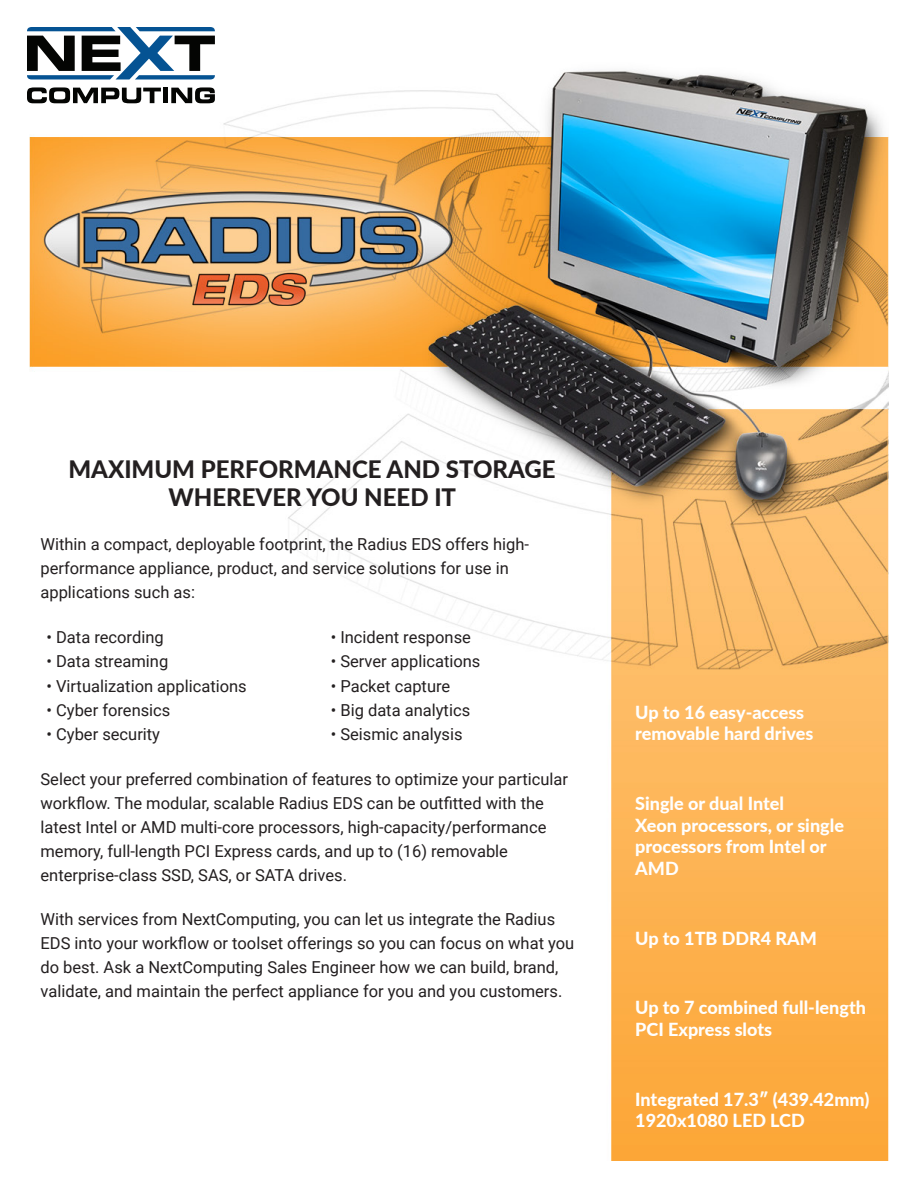
<style>
.page{position:relative;width:918px;height:1188px;background:#fff}
.page>*{position:absolute;margin:0;border:0;box-sizing:border-box;transform-origin:0 0}
.Front_Sub-Head_Lato{font:800 24px "Lato";color:#231f20}
.Front_Sidebar_Lato{font:800 18px/21.6px "Lato";color:#fff}
.Front_Body_Copy_Roboto{font:16.5px/24px "Roboto";color:#231f20}
</style>
<div class="page">
<img style="left:30px;top:70px;width:858px;height:1091px">
<svg style="left:27px;top:87px;width:134px;height:16px"></svg>
<div style="left:163px;top:88px;width:5px;height:15px;background:#040503"></div>
<svg style="left:171px;top:87px;width:44px;height:16px"></svg>
<svg style="left:27px;top:27px;width:188px;height:52px"></svg>
<p class="Front_Sub-Head_Lato" style="left:68px;top:451px;width:489px">MAXIMUM PERFORMANCE AND STORAGE</p>
<p class="Front_Sub-Head_Lato" style="left:169px;top:480px;width:289px">WHEREVER YOU NEED IT</p>
<p class="Front_Body_Copy_Roboto" style="left:40px;top:532px;width:490px">Within a compact, deployable footprint, the Radius EDS offers high&shy;performance appliance, product, and service solutions for use in applications such as:</p>
<p class="Front_Body_Copy_Roboto" style="left:46px;top:624px;width:119px">• Data recording</p>
<p class="Front_Body_Copy_Roboto" style="left:331px;top:624px;width:142px">• Incident response</p>
<p class="Front_Body_Copy_Roboto" style="left:46px;top:649px;width:123px">• Data streaming</p>
<p class="Front_Body_Copy_Roboto" style="left:331px;top:649px;width:151px">• Server applications</p>
<p class="Front_Body_Copy_Roboto" style="left:46px;top:673px;width:202px">• Virtualization applications</p>
<p class="Front_Body_Copy_Roboto" style="left:331px;top:673px;width:121px">• Packet capture</p>
<p class="Front_Body_Copy_Roboto" style="left:46px;top:697px;width:125px">• Cyber forensics</p>
<p class="Front_Body_Copy_Roboto" style="left:331px;top:697px;width:141px">• Big data analytics</p>
<p class="Front_Body_Copy_Roboto" style="left:46px;top:722px;width:115px">• Cyber security</p>
<p class="Front_Body_Copy_Roboto" style="left:331px;top:722px;width:133px">• Seismic analysis</p>
<p class="Front_Body_Copy_Roboto" style="left:40px;top:766px;width:529px">Select your preferred combination of features to optimize your particular workflow. The modular, scalable Radius EDS can be outfitted with the latest Intel or AMD multi-core processors, high-capacity/performance memory, full-length PCI Express cards, and up to (16) removable enterprise-class SSD, SAS, or SATA drives.</p>
<p class="Front_Body_Copy_Roboto" style="left:40px;top:906px;width:535px">With services from NextComputing, you can let us integrate the Radius EDS into your workflow or toolset offerings so you can focus on what you do best. Ask a NextComputing Sales Engineer how we can build, brand, validate, and maintain the perfect appliance for you and you customers.</p>
<p class="Front_Sidebar_Lato" style="left:635px;top:701px;width:180px">Up to 16 easy-access removable hard drives</p>
<p class="Front_Sidebar_Lato" style="left:635px;top:792px;width:210px">Single or dual Intel<br>Xeon processors, or single processors from Intel or<br>AMD</p>
<p class="Front_Sidebar_Lato" style="left:635px;top:926px;width:183px">Up to 1TB DDR4 RAM</p>
<p class="Front_Sidebar_Lato" style="left:635px;top:996px;width:232px">Up to 7 combined full-length<br>PCI Express slots</p>
<p class="Front_Sidebar_Lato" style="left:635px;top:1088px;width:236px">Integrated 17.3″ (439.42mm)<br>1920x1080 LED LCD</p>
</div>
